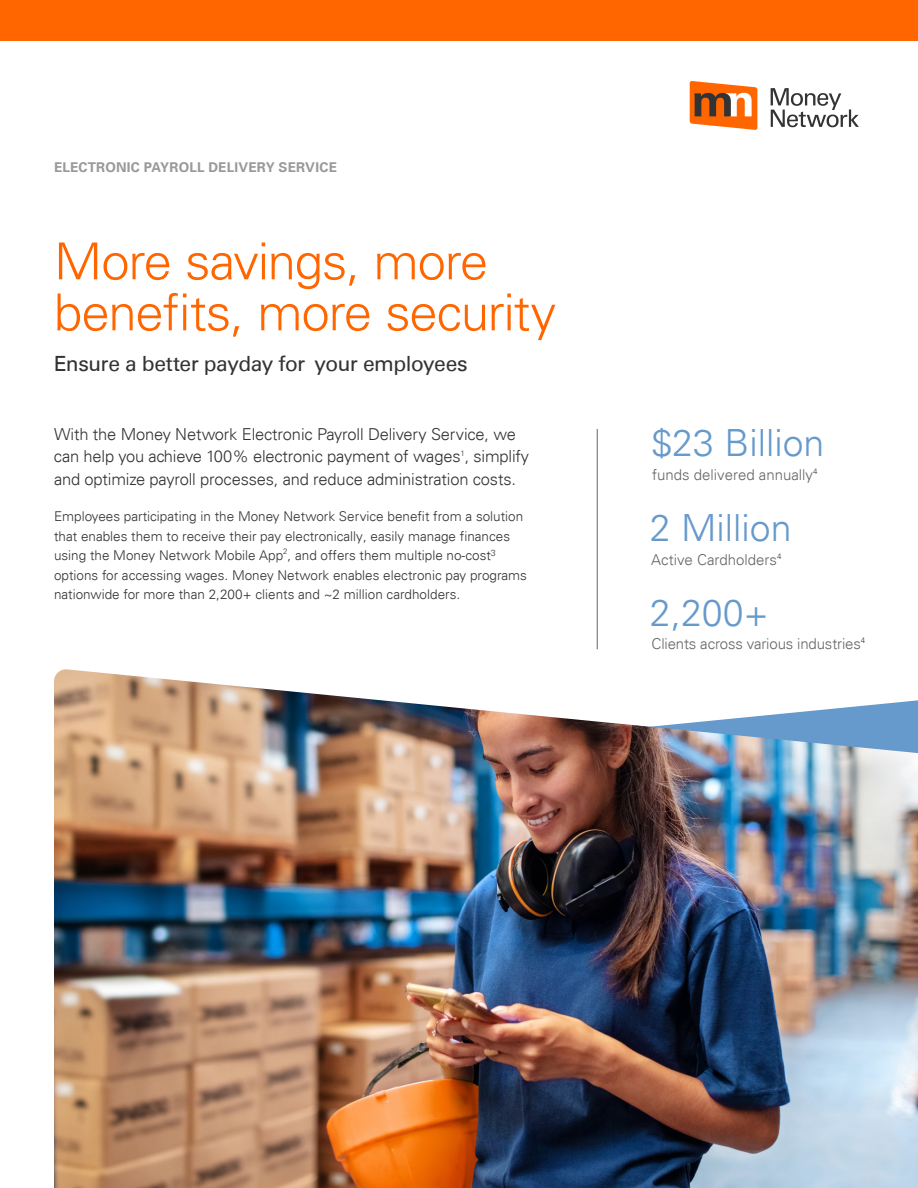
<style>
.page{position:relative;width:918px;height:1188px;background:#fff}
.page>*{position:absolute;margin:0;border:0;box-sizing:border-box;transform-origin:0 0}
.t1{font:300 51px/51px "Univers For Fiserv 45";letter-spacing:-.025em;color:#f60}
.t2{font:300 37.5px "Univers For Fiserv 45";color:#69c}
.t3{font:21px "Univers For Fiserv 55";letter-spacing:-.025em;color:#333}
.t4{font:300 16.5px/22.5px "Univers For Fiserv 45";letter-spacing:-.01em;color:#333}
.t5{font:300 15px "Univers For Fiserv 45";color:#666}
.t6{font:300 13.5px/19.5px "Univers For Fiserv 45";color:#333}
.t7{font:700 13.5px "Univers For Fiserv 65";letter-spacing:.015em;color:#999}
</style>
<div class="page">
<img style="left:54px;top:669px;width:864px;height:519px">
<div style="left:0;top:0;width:918px;height:40px;background:#f60"></div>
<hr style="left:597px;top:429px;width:1px;height:220px;background:#666">
<svg style="left:771px;top:88px;width:88px;height:39px"></svg>
<svg style="left:690px;top:81px;width:67px;height:49px"></svg>
<p class="t7" style="left:54px;top:159px;width:284px">ELECTRONIC PAYROLL DELIVERY SERVICE</p>
<p class="t1" style="left:54px;top:236px;width:504px">More savings, more benefits, more security</p>
<p class="t3" style="left:54px;top:351px;width:415px">Ensure a better payday for your employees</p>
<p class="t4" style="left:54px;top:423px;width:477px">With the Money Network Electronic Payroll Delivery Service, we can help you achieve 100% electronic payment of wages<sup>1</sup>, simplify and optimize payroll processes, and reduce administration costs.</p>
<p class="t6" style="left:54px;top:507px;width:475px">Employees participating in the Money Network Service benefit from a solution that enables them to receive their pay electronically, easily manage finances using the Money Network Mobile App<sup>2</sup>, and offers them multiple no-cost<sup>3 </sup>options for accessing wages. Money Network enables electronic pay programs nationwide for more than 2,200+ clients and ~2 million cardholders.</p>
<h2 class="t2" style="left:651px;top:420px;width:174px">$23 Billion</h2>
<p class="t5" style="left:652px;top:466px;width:167px">funds delivered annually<sup>4</sup></p>
<h2 class="t2" style="left:650px;top:505px;width:143px">2 Million</h2>
<p class="t5" style="left:651px;top:550px;width:132px">Active Cardholders<sup>4</sup></p>
<h2 class="t2" style="left:650px;top:590px;width:120px">2,200+</h2>
<p class="t5" style="left:652px;top:635px;width:215px">Clients across various industries<sup>4</sup></p>
</div>
